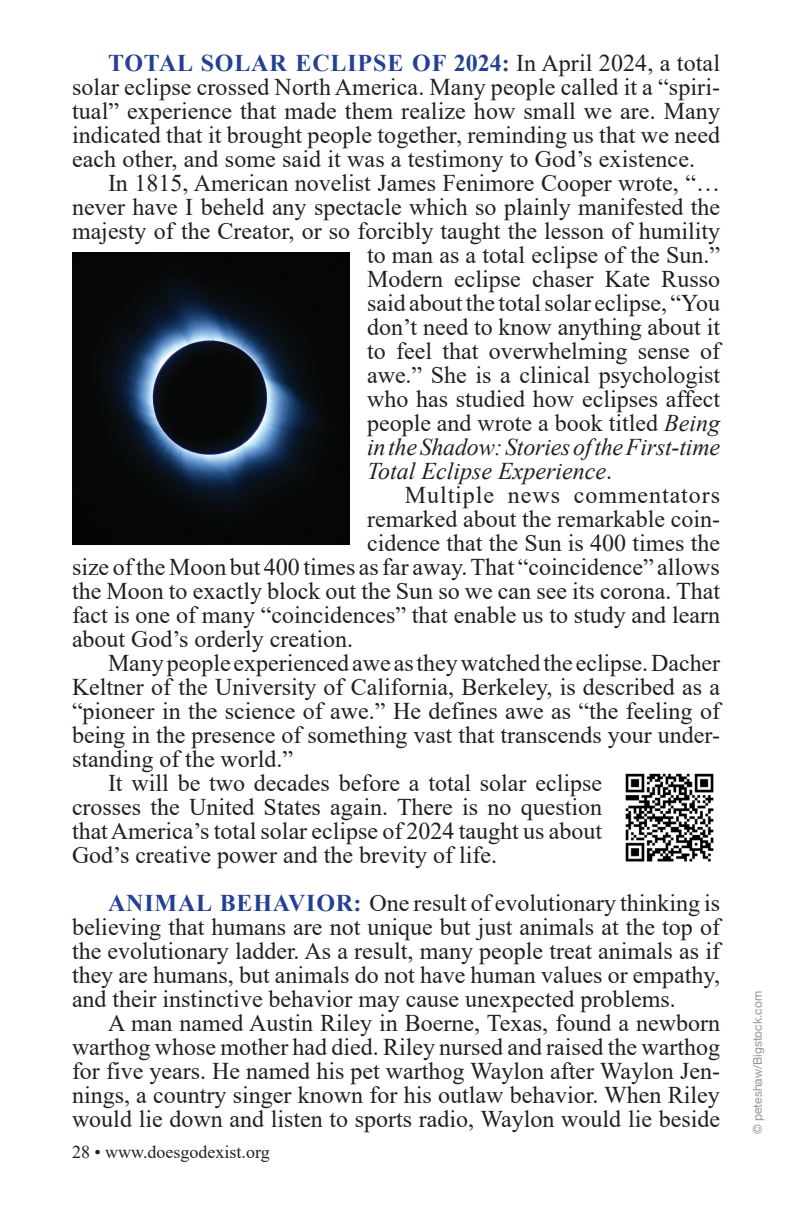
<style>
.page{position:relative;width:792px;height:1224px;background:#fff}
.page>*{position:absolute;margin:0;border:0;box-sizing:border-box;transform-origin:0 0}
.Body_Copy{font:24px/24px "Times New Roman";color:#231f20;text-align:justify}
.Body_Copy-2{font:italic 24px "Times New Roman";letter-spacing:-.01em;color:#231f20}
.Body_Copy-3{font:24px "Times New Roman";letter-spacing:.04em;color:#231f20}
.t1{font:18px "Times New Roman";color:#231f20}
.Body_Copy-4{font:12px "Helvetica Neue";color:#939598}
.s1{font-weight:700;color:#234190}
.s2{font-style:italic}
.s3{font-style:normal}
</style>
<div class="page">
<img style="left:72px;top:253px;width:277px;height:291px">
<img style="left:625px;top:773px;width:89px;height:89px">
<p class="Body_Copy" style="left:72px;top:50px;width:650px;text-indent:36px"><span class="s1">TOTAL SOLAR ECLIPSE OF 2024:</span> In April 2024, a total solar eclipse crossed North America. Many people called it a “spiri&shy;tual” experience that made them realize how small we are. Many indicated that it brought people together, reminding us that we need each other, and some said it was a testimony to God’s existence.</p>
<p class="Body_Copy" style="left:108px;top:170px;width:614px">In 1815, American novelist James Fenimore Cooper wrote, “…</p>
<p class="Body_Copy" style="left:72px;top:194px;width:650px">never have I beheld any spectacle which so plainly manifested the</p>
<p class="Body_Copy" style="left:72px;top:218px;width:650px">majesty of the Creator, or so forcibly taught the lesson of humility</p>
<p class="Body_Copy" style="left:367px;top:242px;width:355px">to man as a total eclipse of the Sun.”</p>
<p class="Body_Copy" style="left:367px;top:266px;width:354px">Modern eclipse chaser Kate Russo</p>
<p class="Body_Copy" style="left:367px;top:290px;width:355px">said about the total solar eclipse, “You</p>
<p class="Body_Copy" style="left:367px;top:314px;width:355px">don’t need to know anything about it</p>
<p class="Body_Copy" style="left:367px;top:338px;width:354px">to feel that overwhelming sense of</p>
<p class="Body_Copy" style="left:367px;top:362px;width:355px">awe.” She is a clinical psychologist</p>
<p class="Body_Copy" style="left:367px;top:386px;width:355px">who has studied how eclipses affect</p>
<p class="Body_Copy" style="left:367px;top:410px;width:354px">people and wrote a book titled <span class="s2">Being</span></p>
<p class="Body_Copy-2" style="left:367px;top:430px;width:355px">in the Shadow: Stories of the First-time</p>
<p class="Body_Copy-2" style="left:367px;top:454px;width:247px">Total Eclipse Experience<span class="s3">.</span></p>
<p class="Body_Copy-3" style="left:405px;top:478px;width:317px">Multiple news commentators</p>
<p class="Body_Copy" style="left:367px;top:506px;width:354px">remarked about the remarkable coin-</p>
<p class="Body_Copy" style="left:367px;top:530px;width:354px">cidence that the Sun is 400 times the</p>
<p class="Body_Copy" style="left:72px;top:554px;width:649px">size of the Moon but 400 times as far away. That “coincidence” allows</p>
<p class="Body_Copy" style="left:72px;top:578px;width:650px">the Moon to exactly block out the Sun so we can see its corona. That</p>
<p class="Body_Copy" style="left:72px;top:602px;width:650px">fact is one of many “coincidences” that enable us to study and learn</p>
<p class="Body_Copy" style="left:72px;top:626px;width:283px">about God’s orderly creation.</p>
<p class="Body_Copy" style="left:72px;top:650px;width:650px;text-indent:36px">Many people experienced awe as they watched the eclipse. Dacher Keltner of the University of California, Berkeley, is described as a “pioneer in the science of awe.” He defines awe as “the feeling of being in the presence of something vast that transcends your under&shy;standing of the world.”</p>
<p class="Body_Copy" style="left:72px;top:770px;width:532px;text-indent:36px">It will be two decades before a total solar eclipse crosses the United States again. There is no question that America’s total solar eclipse of 2024 taught us about God’s creative power and the brevity of life.</p>
<p class="Body_Copy" style="left:72px;top:890px;width:650px;text-indent:36px"><span class="s1">ANIMAL BEHAVIOR:</span> One result of evolutionary thinking is believing that humans are not unique but just animals at the top of the evolutionary ladder. As a result, many people treat animals as if they are humans, but animals do not have human values or empathy, and their instinctive behavior may cause unexpected problems.</p>
<p class="Body_Copy" style="left:72px;top:1010px;width:650px;text-indent:36px">A man named Austin Riley in Boerne, Texas, found a newborn warthog whose mother had died. Riley nursed and raised the warthog for five years. He named his pet warthog Waylon after Waylon Jen&shy;nings, a country singer known for his outlaw behavior. When Riley would lie down and listen to sports radio, Waylon would lie beside</p>
<p class="t1" style="left:72px;top:1139px;width:199px">28 • www.doesgodexist.org</p>
<p class="Body_Copy-4" style="left:749px;top:1134px;width:144px;rotate:-90deg">© peteshaw/Bigstock.com</p>
</div>
